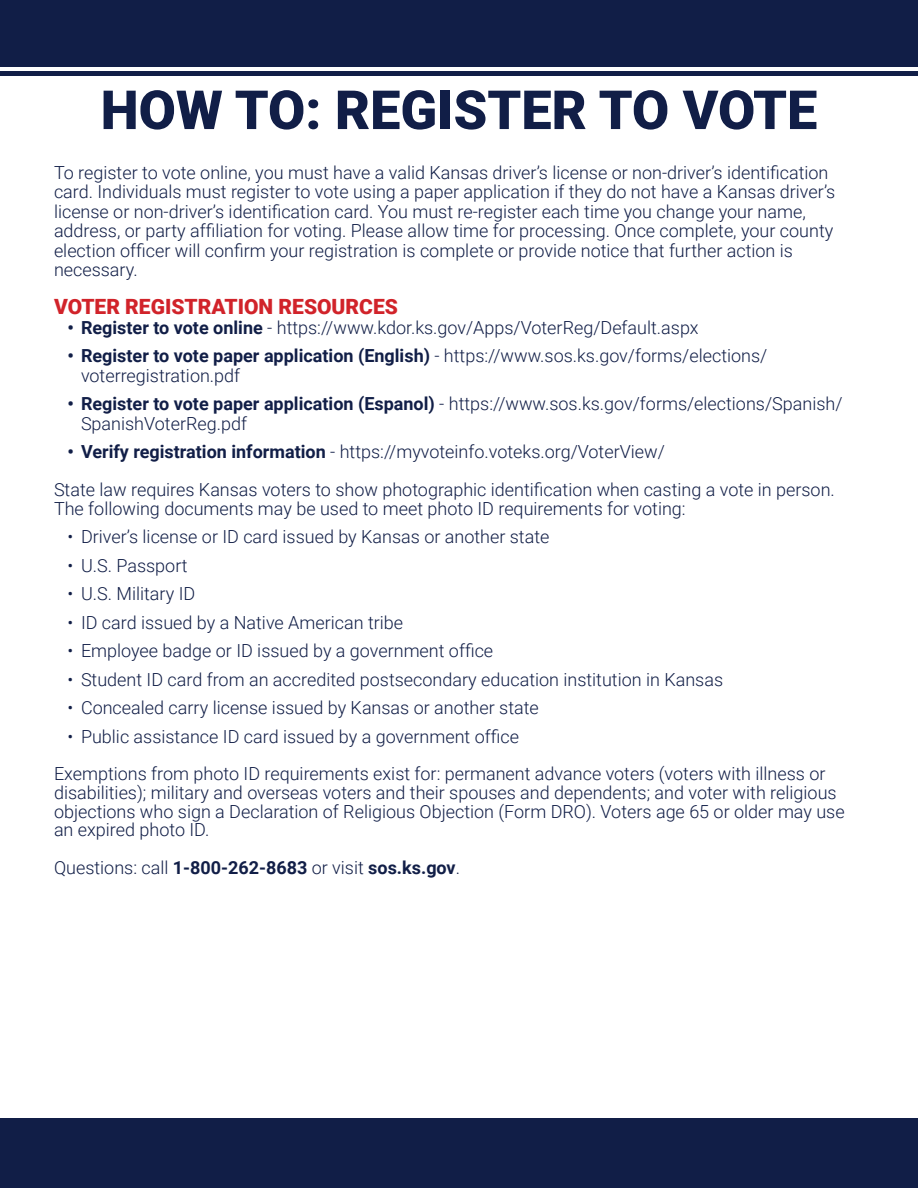
<style>
.page{position:relative;width:918px;height:1188px;background:#fff}
.page>*{position:absolute;margin:0;border:0;box-sizing:border-box;transform-origin:0 0}
.t1{font:900 54px "Roboto";color:#111e47}
.t2{font:900 21px "Roboto";color:#d1232a}
.t3{font:300 18px/19.5px "Roboto";color:#111e47}
.t4{font:700 18px "Roboto";color:#111e47}
.s1{font-weight:700}
.s2{font-weight:300}
</style>
<div class="page">
<div style="left:0;top:0;width:918px;height:67px;background:#111e47"></div>
<div style="left:0;top:71px;width:918px;height:5px;background:#111e47"></div>
<div style="left:0;top:1119px;width:918px;height:69px;background:#111e47"></div>
<p class="t1" style="left:101px;top:72px;width:718px">HOW TO: REGISTER TO VOTE</p>
<p class="t3" style="left:54px;top:162px;width:783px">To register to vote online, you must have a valid Kansas driver’s license or non-driver’s identification card. Individuals must register to vote using a paper application if they do not have a Kansas driver’s license or non-driver’s identification card. You must re-register each time you change your name, address, or party affiliation for voting. Please allow time for processing. Once complete, your county election officer will confirm your registration is complete or provide notice that further action is necessary.</p>
<p class="t2" style="left:54px;top:292px;width:346px">VOTER REGISTRATION RESOURCES</p>
<p class="t3" style="left:68px;top:317px;width:633px"><span class="s1">• Register to vote online</span> - https://www.kdor.ks.gov/Apps/VoterReg/Default.aspx</p>
<p class="t3" style="left:81px;top:346px;width:688px;text-indent:-14px"><span class="s1">• Register to vote paper application (English)</span> - https://www.sos.ks.gov/forms/elections/ voterregistration.pdf</p>
<p class="t3" style="left:81px;top:394px;width:763px;text-indent:-14px"><span class="s1">• Register to vote paper application (Espanol)</span> - https://www.sos.ks.gov/forms/elections/Spanish/<br>SpanishVoterReg.pdf</p>
<p class="t3" style="left:68px;top:442px;width:599px"><span class="s1">• Verify registration information</span> - https://myvoteinfo.voteks.org/VoterView/</p>
<p class="t3" style="left:54px;top:480px;width:782px;line-height:18.8px">State law requires Kansas voters to show photographic identification when casting a vote in person.<br>The following documents may be used to meet photo ID requirements for voting:</p>
<p class="t3" style="left:68px;top:526px;width:483px">• Driver’s license or ID card issued by Kansas or another state</p>
<p class="t3" style="left:68px;top:555px;width:122px">• U.S. Passport</p>
<p class="t3" style="left:68px;top:583px;width:129px">• U.S. Military ID</p>
<p class="t3" style="left:68px;top:612px;width:337px">• ID card issued by a Native American tribe</p>
<p class="t3" style="left:68px;top:640px;width:427px">• Employee badge or ID issued by a government office</p>
<p class="t3" style="left:68px;top:669px;width:657px">• Student ID card from an accredited postsecondary education institution in Kansas</p>
<p class="t3" style="left:68px;top:697px;width:473px">• Concealed carry license issued by Kansas or another state</p>
<p class="t3" style="left:68px;top:726px;width:453px">• Public assistance ID card issued by a government office</p>
<p class="t3" style="left:54px;top:764px;width:792px;line-height:18.8px">Exemptions from photo ID requirements exist for: permanent advance voters (voters with illness or disabilities); military and overseas voters and their spouses and dependents; and voter with religious objections who sign a Declaration of Religious Objection (Form DRO). Voters age 65 or older may use an expired photo ID.</p>
<p class="t4" style="left:54px;top:855px;width:408px"><span class="s2">Questions: call</span> 1-800-262-8683 <span class="s2">or visit</span> sos.ks.gov<span class="s2">.</span></p>
</div>
